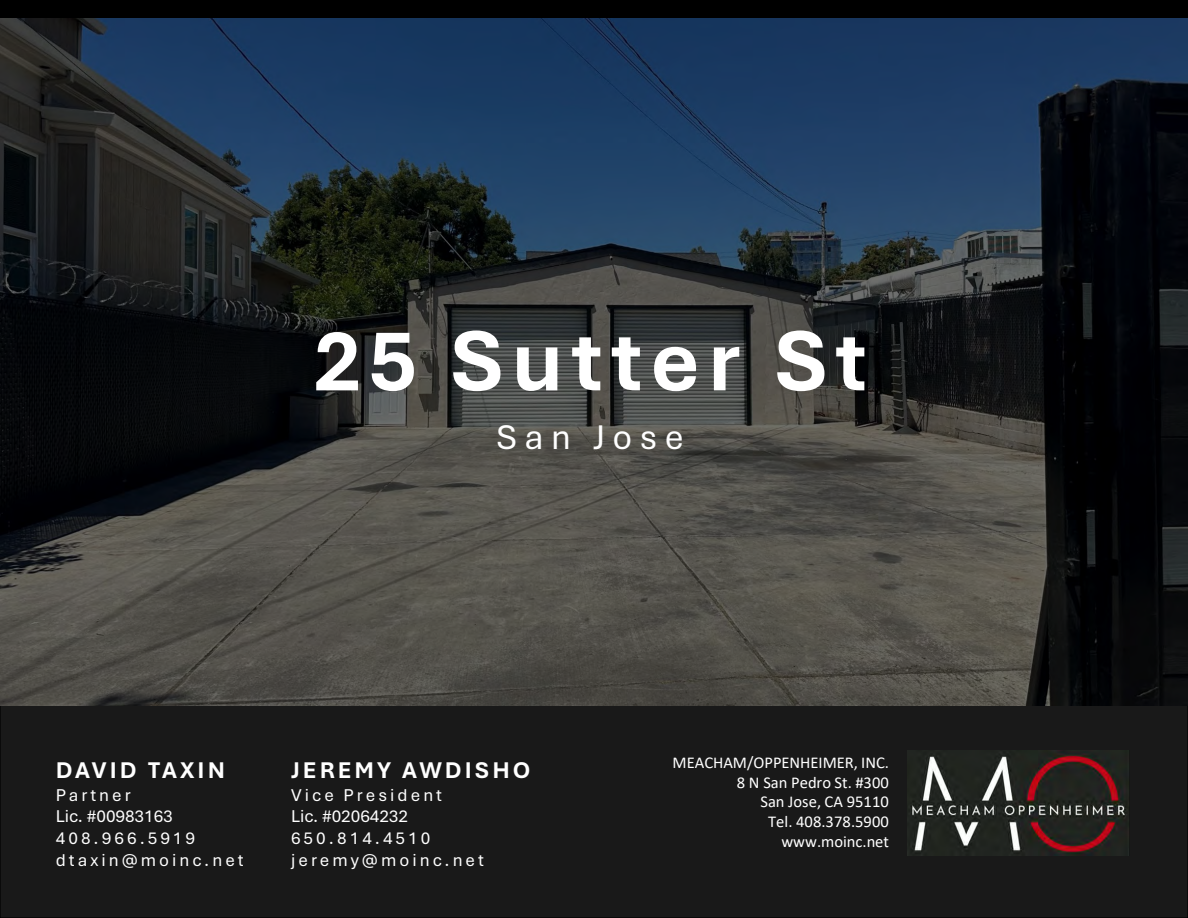
<style>
.page{position:relative;width:1188px;height:918px;background:#fff}
.page>*{position:absolute;margin:0;border:0;box-sizing:border-box;transform-origin:0 0}
.t1{font:700 90px "Aptos";letter-spacing:.085em;color:#fff}
.t2{font:36px "Aptos";letter-spacing:.21em;color:#fff}
.t3{font:700 24px "Aptos";letter-spacing:.125em;color:#fff}
.t4{font:18px/21.6px "Aptos";letter-spacing:.165em;color:#fff}
.t5{font:16.5px/19.8px "Calibri";color:#fff;text-align:right}
</style>
<div class="page">
<div style="left:0;top:0;width:1188px;height:17px;background:#000"></div>
<div style="left:0;top:0;width:1188px;height:18px;border:1px solid #000"></div>
<div style="left:0;top:702px;width:1188px;height:216px;background:#191919"></div>
<img style="left:908px;top:750px;width:221px;height:106px">
<div style="left:0;top:18px;width:1188px;height:688px;background:#000;opacity:.56"></div>
<p class="t1" style="left:313px;top:299px;width:556px">25 Sutter St</p>
<p class="t2" style="left:497px;top:412px;width:189px">San Jose</p>
<h3 class="t3" style="left:56px;top:753px;width:171px">DAVID TAXIN</h3>
<p class="t4" style="left:56px;top:783px;width:189px">Partner<br>Lic. #00983163<br>408.966.5919 dtaxin@moinc.net</p>
<h3 class="t3" style="left:291px;top:753px;width:241px">JEREMY AWDISHO</h3>
<p class="t4" style="left:291px;top:783px;width:195px">Vice President<br>Lic. #02064232<br>650.814.4510 jeremy@moinc.net</p>
<p class="t5" style="left:672px;top:752px;width:218px">MEACHAM/OPPENHEIMER, INC.<br>8 N San Pedro St. #300<br>San Jose, CA 95110<br>Tel. 408.378.5900 www.moinc.net</p>
</div>
